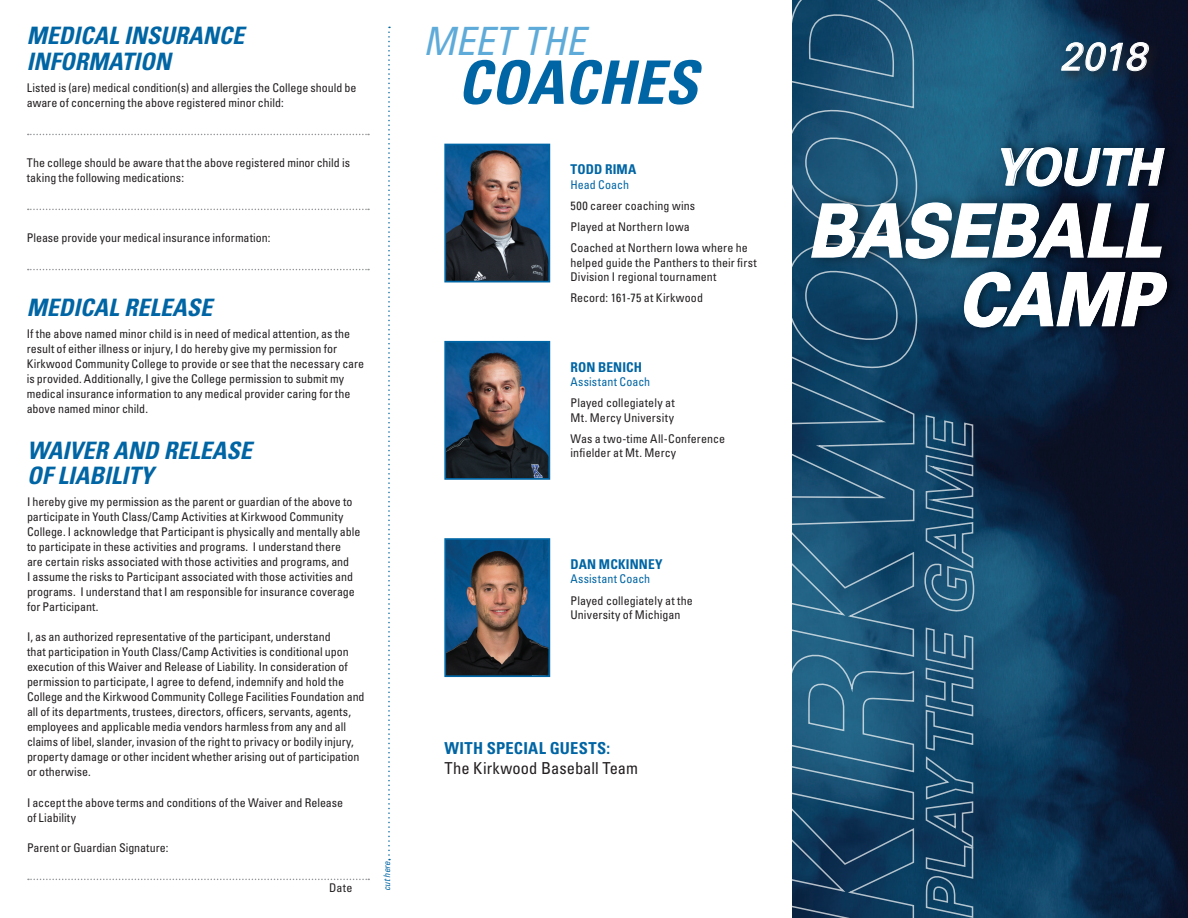
<style>
.page{position:relative;width:1188px;height:918px;background:#fff}
.page>*{position:absolute;margin:0;border:0;box-sizing:border-box;transform-origin:0 0}
.t1{font:italic 700 72px/68.7px "Univers LT Std";color:#fff;text-align:right;scale:.95 1}
.t2{font:italic 700 condensed 60px "Univers LT Std";color:#0065a4}
.t3{font:italic 700 50.25px "Univers LT Std";color:#fff;scale:.95 1}
.t4{font:italic condensed 39px "Univers LT Std";color:#5eabd9}
.t5{font:italic 39px "Univers LT Std";color:#fff}
.t6{font:italic 700 condensed 24px/25.5px "Univers LT Std";color:#0065a4}
.t7{font:condensed 16.5px "Univers LT Std";letter-spacing:.005em;color:#231f20}
.t8{font:700 condensed 16.5px "Univers LT Std";letter-spacing:.02em;color:#0065a4}
.t9{font:700 condensed 13.5px "Univers LT Std";letter-spacing:.01em;color:#0065a4}
.t10{font:condensed 12px/15px "Univers LT Std";color:#231f20}
.t11{font:condensed 12px "Univers LT Std";letter-spacing:.01em;color:#0065a4}
.t12{font:italic condensed 9px "Univers LT Std";color:#0065a4}
</style>
<div class="page">
<img style="left:918px;top:0;width:270px;height:918px">
<svg style="left:28px;top:134px;width:341px;height:1px"></svg>
<svg style="left:28px;top:209px;width:341px;height:1px"></svg>
<svg style="left:28px;top:269px;width:341px;height:1px"></svg>
<svg style="left:388px;top:27px;width:2px;height:833px"></svg>
<svg style="left:792px;top:0;width:126px;height:918px;background:#1e5273"></svg>
<svg style="left:923px;top:414px;width:52px;height:504px;background:#255574"></svg>
<div style="left:805px;top:190px;width:375px;height:81px;background:#231f20;opacity:.75"></div>
<div style="left:959px;top:263px;width:220px;height:72px;background:#231f20;opacity:.75"></div>
<svg style="left:810px;top:201px;width:359px;height:128px;background:#324e64"></svg>
<div style="left:997px;top:140px;width:179px;height:54px;background:#231f20;opacity:.75"></div>
<svg style="left:1000px;top:146px;width:166px;height:41px;background:#335066"></svg>
<div style="left:1058px;top:39px;width:105px;height:46px;background:#231f20;opacity:.93"></div>
<svg style="left:1061px;top:42px;width:89px;height:30px;background:#3e576c"></svg>
<svg style="left:28px;top:879px;width:341px;height:1px"></svg>
<img style="left:447px;top:541px;width:100px;height:133px">
<div style="left:444px;top:538px;width:106px;height:139px;border:2px solid #0065a4"></div>
<img style="left:447px;top:147px;width:100px;height:132px">
<div style="left:444px;top:144px;width:106px;height:138px;border:2px solid #0065a4"></div>
<img style="left:447px;top:344px;width:100px;height:133px">
<div style="left:444px;top:341px;width:106px;height:139px;border:2px solid #0065a4"></div>
<p class="t6" style="left:27px;top:23px;width:219px">MEDICAL INSURANCE<br>INFORMATION</p>
<p class="t10" style="left:27px;top:80px;width:331px">Listed is (are) medical condition(s) and allergies the College should be aware of concerning the above registered minor child:</p>
<p class="t10" style="left:27px;top:155px;width:325px">The college should be aware that the above registered minor child is taking the following medications:</p>
<p class="t10" style="left:27px;top:230px;width:245px">Please provide your medical insurance information:</p>
<p class="t6" style="left:27px;top:295px;width:187px">MEDICAL RELEASE</p>
<p class="t10" style="left:27px;top:326px;width:339px">If the above named minor child is in need of medical attention, as the result of either illness or injury, I do hereby give my permission for Kirkwood Community College to provide or see that the necessary care is provided. Additionally, I give the College permission to submit my medical insurance information to any medical provider caring for the above named minor child.</p>
<p class="t6" style="left:27px;top:438px;width:226px">WAIVER AND RELEASE<br>OF LIABILITY</p>
<p class="t10" style="left:27px;top:494px;width:335px">I hereby give my permission as the parent or guardian of the above to participate in Youth Class/Camp Activities at Kirkwood Community College. I acknowledge that Participant is physically and mentally able to participate in these activities and programs. I understand there<br>are certain risks associated with those activities and programs, and<br>I assume the risks to Participant associated with those activities and programs. I understand that I am responsible for insurance coverage for Participant.</p>
<p class="t10" style="left:27px;top:629px;width:339px">I, as an authorized representative of the participant, understand<br>that participation in Youth Class/Camp Activities is conditional upon execution of this Waiver and Release of Liability. In consideration of permission to participate, I agree to defend, indemnify and hold the College and the Kirkwood Community College Facilities Foundation and all of its departments, trustees, directors, officers, servants, agents, employees and applicable media vendors harmless from any and all claims of libel, slander, invasion of the right to privacy or bodily injury, property damage or other incident whether arising out of participation or otherwise.</p>
<p class="t10" style="left:27px;top:795px;width:318px">I accept the above terms and conditions of the Waiver and Release of Liability</p>
<p class="t10" style="left:27px;top:840px;width:143px">Parent or Guardian Signature:</p>
<p class="t10" style="left:329px;top:880px;width:25px">Date</p>
<p class="t12" style="left:381px;top:891px;width:32px;rotate:-90deg">cut here</p>
<p class="t4" style="left:423px;top:17px;width:164px">MEET THE</p>
<p class="t2" style="left:457px;top:46px;width:242px">COACHES</p>
<p class="t9" style="left:570px;top:161px;width:67px">TODD RIMA</p>
<p class="t11" style="left:570px;top:177px;width:60px">Head Coach</p>
<p class="t10" style="left:570px;top:198px;width:126px">500 career coaching wins</p>
<p class="t10" style="left:570px;top:219px;width:121px">Played at Northern Iowa</p>
<p class="t10" style="left:570px;top:241px;width:188px;line-height:14.4px">Coached at Northern Iowa where he helped guide the Panthers to their first<br>Division I regional tournament</p>
<p class="t10" style="left:570px;top:290px;width:134px">Record: 161-75 at Kirkwood</p>
<p class="t9" style="left:570px;top:359px;width:73px">RON BENICH</p>
<p class="t11" style="left:570px;top:374px;width:81px">Assistant Coach</p>
<p class="t10" style="left:570px;top:396px;width:106px;line-height:14.4px">Played collegiately at<br>Mt. Mercy University</p>
<p class="t10" style="left:570px;top:431px;width:156px;line-height:14.4px">Was a two-time All-Conference infielder at Mt. Mercy</p>
<p class="t9" style="left:570px;top:556px;width:94px">DAN MCKINNEY</p>
<p class="t11" style="left:570px;top:572px;width:81px">Assistant Coach</p>
<p class="t10" style="left:570px;top:593px;width:124px;line-height:14.4px">Played collegiately at the<br>University of Michigan</p>
<p class="t8" style="left:444px;top:738px;width:167px">WITH SPECIAL GUESTS:</p>
<p class="t7" style="left:444px;top:758px;width:195px">The Kirkwood Baseball Team</p>
<p class="t5" style="left:1060px;top:33px;width:88px">2018</p>
<h3 class="t3" style="left:994px;top:138px;width:176px">YOUTH</h3>
<h1 class="t1" style="left:808px;top:198px;width:372px">BASEBALL<br>CAMP</h1>
</div>
